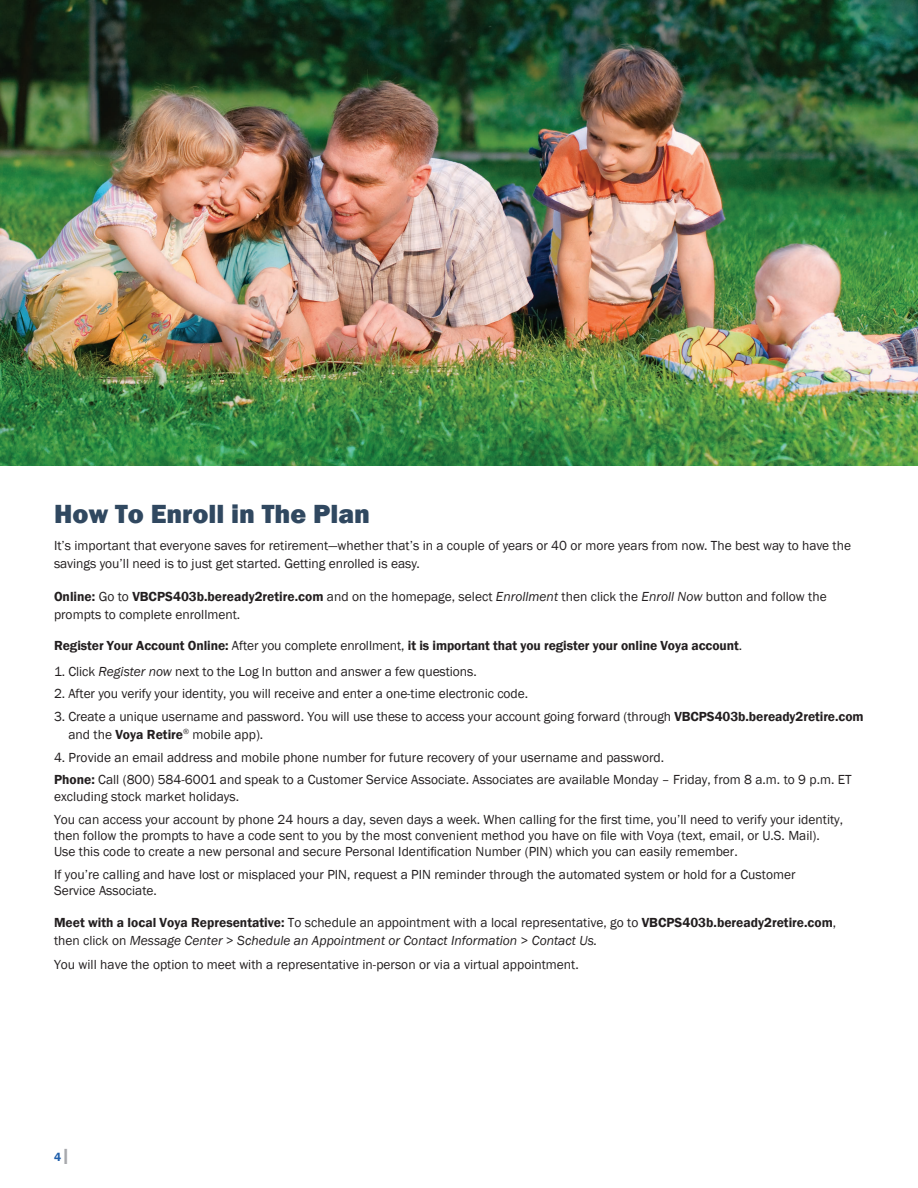
<style>
.page{position:relative;width:918px;height:1188px;background:#fff}
.page>*{position:absolute;margin:0;border:0;box-sizing:border-box;transform-origin:0 0}
.V-Body_Text{font:800 27px "Franklin Gothic";color:#304860}
.V-Body_Text-2{font:13.5px/18px "Franklin Gothic";color:#231f20}
.V-Body_Text-3{font:600 13.5px "Franklin Gothic";letter-spacing:-.005em;color:#231f20}
.t1{font:600 12px "Franklin Gothic";color:#205fab}
.s1{font-weight:600}
.s2{font-style:italic}
.s3{font-weight:400}
.s4{font-weight:500;font-stretch:condensed;font-size:22.5px;color:#a8a9ad}
</style>
<div class="page">
<img style="left:0;top:0;width:918px;height:465px">
<p class="V-Body_Text" style="left:54px;top:496px;width:318px">How To Enroll in The Plan</p>
<p class="V-Body_Text-2" style="left:54px;top:537px;width:799px">It’s important that everyone saves for retirement—whether that’s in a couple of years or 40 or more years from now. The best way to have the savings you’ll need is to just get started. Getting enrolled is easy.</p>
<p class="V-Body_Text-2" style="left:54px;top:588px;width:774px"><span class="s1">Online:</span> Go to <span class="s1">VBCPS403b.beready2retire.com</span> and on the homepage, select <span class="s2">Enrollment</span> then click the <span class="s2">Enroll Now</span> button and follow the prompts to complete enrollment.</p>
<p class="V-Body_Text-3" style="left:54px;top:637px;width:690px">Register Your Account Online: <span class="s3">After you complete enrollment,</span> it is important that you register your online Voya account<span class="s3">.</span></p>
<p class="V-Body_Text-2" style="left:54px;top:663px;width:424px">1. Click <span class="s2">Register now</span> next to the Log In button and answer a few questions.</p>
<p class="V-Body_Text-2" style="left:54px;top:685px;width:476px">2. After you verify your identity, you will receive and enter a one-time electronic code.</p>
<p class="V-Body_Text-2" style="left:68px;top:708px;width:797px;text-indent:-14px">3. Create a unique username and password. You will use these to access your account going forward (through <span class="s1">VBCPS403b.beready2retire.com </span>and the <span class="s1">Voya Retire</span><sup>®</sup> mobile app).</p>
<p class="V-Body_Text-2" style="left:54px;top:749px;width:612px">4. Provide an email address and mobile phone number for future recovery of your username and password.</p>
<p class="V-Body_Text-2" style="left:54px;top:772px;width:799px;line-height:16.2px"><span class="s1">Phone:</span> Call (800) 584-6001 and speak to a Customer Service Associate. Associates are available Monday – Friday, from 8 a.m. to 9 p.m. ET excluding stock market holidays.</p>
<p class="V-Body_Text-2" style="left:54px;top:811px;width:791px;line-height:16.2px">You can access your account by phone 24 hours a day, seven days a week. When calling for the first time, you’ll need to verify your identity, then follow the prompts to have a code sent to you by the most convenient method you have on file with Voya (text, email, or U.S. Mail).<br>Use this code to create a new personal and secure Personal Identification Number (PIN) which you can easily remember.</p>
<p class="V-Body_Text-2" style="left:54px;top:867px;width:743px;line-height:16.2px">If you’re calling and have lost or misplaced your PIN, request a PIN reminder through the automated system or hold for a Customer<br>Service Associate.</p>
<p class="V-Body_Text-2" style="left:54px;top:913px;width:784px"><span class="s1">Meet with a local Voya Representative:</span> To schedule an appointment with a local representative, go to <span class="s1">VBCPS403b.beready2retire.com</span>, then click on <span class="s2">Message Center</span> &gt; <span class="s2">Schedule an Appointment or Contact Information</span> &gt; <span class="s2">Contact Us.</span></p>
<p class="V-Body_Text-2" style="left:54px;top:956px;width:526px">You will have the option to meet with a representative in-person or via a virtual appointment.</p>
<p class="t1" style="left:54px;top:1150px;width:16px">4<span class="s4">I</span></p>
</div>
